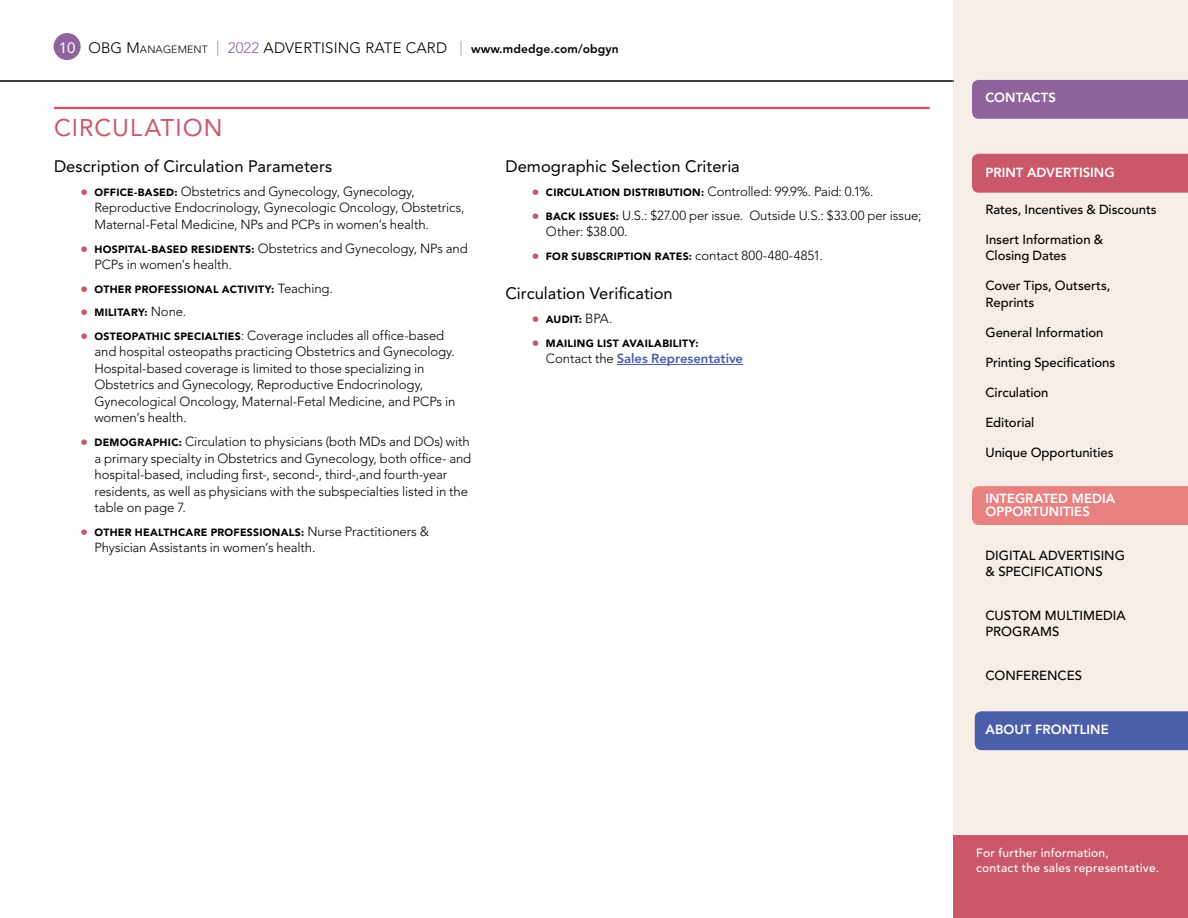
<style>
.page{position:relative;width:1188px;height:918px;background:#fff}
.page>*{position:absolute;margin:0;border:0;box-sizing:border-box;transform-origin:0 0}
.t1{font:24px "Avenir LT Std";letter-spacing:.045em;color:#ca5868}
.t2{font:16.5px "Avenir LT Std";color:#000}
.t3{font:15px "Avenir LT Std";color:#fff}
.t4{font:300 13.2px/16.5px "Avenir LT Std";letter-spacing:-.005em;color:#000}
.t5{font:500 13.2px/16.5px "Avenir LT Std";letter-spacing:-.005em;color:#000}
.t6{font:800 13.2px/13.5px "Avenir LT Std";color:#fff}
.t7{font:800 13.2px "Avenir LT Std";color:#4b5eaa}
.t8{font:800 12px "Avenir LT Std";letter-spacing:.01em;color:#000}
.t9{font:500 12px/15px "Avenir LT Std";letter-spacing:.02em;color:#fff}
.t10{font:900 10.5px "Avenir LT Std";letter-spacing:.025em;color:#000}
.s1{font-weight:300;font-size:15px}
.s2{font-weight:300;font-size:10.5px}
.s3{font-weight:300;font-size:15px;color:#939598}
.s4{font-weight:300;font-size:15px;color:#8f649d}
.s5{font-family:"Universal Std Newswith Comm Pi";font-weight:400;font-size:11.25px;color:#ca5868}
.s6{font-weight:900;font-size:10.5px}
.s7{font-weight:300;font-size:13.2px}
.s8{font-weight:300;color:#000}
</style>
<div class="page">
<div style="left:953px;top:0;width:235px;height:918px;background:#f7efe7"></div>
<div style="left:953px;top:835px;width:235px;height:83px;background:#ca5868"></div>
<div style="left:972px;top:80px;width:216px;height:39px;background:#8f649d"></div>
<div style="left:972px;top:154px;width:216px;height:39px;background:#ca5868"></div>
<div style="left:972px;top:486px;width:216px;height:39px;background:#e88281"></div>
<div style="left:975px;top:711px;width:213px;height:39px;background:#4b5eaa"></div>
<div style="left:54px;top:33px;width:27px;height:27px;background:#8f649d;border-radius:50%"></div>
<hr style="left:0;top:81px;width:954px;height:1px;background:#000">
<hr style="left:54px;top:107px;width:876px;height:2px;background:#ca5868">
<hr style="left:617px;top:364px;width:126px;height:1px;background:#4b5eaa">
<p class="t3" style="left:59px;top:39px;width:18px">10</p>
<p class="t8" style="left:88px;top:42px;width:532px"><span class="s1">OBG M</span><span class="s2">ANAGEM ENT</span> <span class="s3">|</span> <span class="s4">2022</span> <span class="s1">ADVERTISING RATE CARD</span> <span class="s3">|</span> www.mdedge.com/obgyn</p>
<h1 class="t1" style="left:54px;top:114px;width:170px">CIRCULATION</h1>
<p class="t2" style="left:54px;top:157px;width:280px">Description of Circulation Parameters</p>
<p class="t4" style="left:95px;top:183px;width:372px;text-indent:-14px"><span class="s5">⦁</span> <span class="s6">OFFICE-BASED:</span> Obstetrics and Gynecology, Gynecology,<br>Reproductive Endocrinology, Gynecologic Oncology, Obstetrics,<br>Maternal-Fetal Medicine, NPs and PCPs in women’s health.</p>
<p class="t4" style="left:94px;top:240px;width:375px;text-indent:-13px"><span class="s5">⦁</span> <span class="s6">HOSPITAL-BASED RESIDENTS:</span> Obstetrics and Gynecology, NPs and<br>PCPs in women’s health.</p>
<p class="t10" style="left:81px;top:283px;width:253px"><span class="s5">⦁</span> OTHER PROFESSIONAL ACTIVITY: <span class="s7">Teaching.</span></p>
<p class="t10" style="left:81px;top:306px;width:107px"><span class="s5">⦁</span> MILITARY: <span class="s7">None.</span></p>
<p class="t4" style="left:94px;top:327px;width:362px;text-indent:-13px"><span class="s5">⦁</span> <span class="s6">OSTEOPATHIC SPECIALTIES</span>: Coverage includes all office-based and hospital osteopaths practicing Obstetrics and Gynecology.<br>Hospital-based coverage is limited to those specializing in Obstetrics and Gynecology, Reproductive Endocrinology, Gynecological Oncology, Maternal-Fetal Medicine, and PCPs in women’s health.</p>
<p class="t4" style="left:95px;top:433px;width:378px;text-indent:-14px"><span class="s5">⦁</span> <span class="s6">DEMOGRAPHIC:</span> Circulation to physicians (both MDs and DOs) with a primary specialty in Obstetrics and Gynecology, both office- and hospital-based, including first-, second-, third-,and fourth-year residents, as well as physicians with the subspecialties listed in the table on page 7.</p>
<p class="t10" style="left:81px;top:526px;width:350px"><span class="s5">⦁</span> OTHER HEALTHCARE PROFESSIONALS: <span class="s7">Nurse Practitioners &amp;</span></p>
<p class="t4" style="left:95px;top:539px;width:222px">Physician Assistants in women’s health.</p>
<p class="t2" style="left:505px;top:157px;width:236px">Demographic Selection Criteria</p>
<p class="t4" style="left:532px;top:180px;width:391px;line-height:23.7px"><span class="s5">⦁</span> <span class="s6">CIRCULATION DISTRIBUTION:</span> Controlled: 99.9%. Paid: 0.1%.<br><span class="s5">⦁</span> <span class="s6">BACK ISSUES:</span> U.S.: $27.00 per issue. Outside U.S.: $33.00 per issue;</p>
<p class="t4" style="left:546px;top:223px;width:83px">Other: $38.00.</p>
<p class="t10" style="left:532px;top:250px;width:292px"><span class="s5">⦁</span> FOR SUBSCRIPTION RATES: <span class="s7">contact 800-480-4851.</span></p>
<p class="t2" style="left:505px;top:284px;width:169px">Circulation Verification</p>
<p class="t10" style="left:532px;top:313px;width:82px"><span class="s5">⦁</span> AUDIT: <span class="s7">BPA.</span></p>
<p class="t10" style="left:532px;top:337px;width:168px"><span class="s5">⦁</span> MAILING LIST AVAILABILITY:</p>
<p class="t7" style="left:546px;top:351px;width:199px"><span class="s8">Contact the</span> Sales Representative</p>
<p class="t6" style="left:986px;top:91px;width:72px">CONTACTS</p>
<p class="t6" style="left:986px;top:166px;width:131px">PRINT ADVERTISING</p>
<p class="t5" style="left:986px;top:202px;width:173px">Rates, Incentives &amp; Discounts</p>
<p class="t5" style="left:986px;top:232px;width:119px">Insert Information &amp;<br>Closing Dates</p>
<p class="t5" style="left:986px;top:278px;width:126px">Cover Tips, Outserts,<br>Reprints</p>
<p class="t5" style="left:986px;top:325px;width:119px">General Information</p>
<p class="t5" style="left:986px;top:355px;width:131px">Printing Specifications</p>
<p class="t5" style="left:986px;top:385px;width:65px">Circulation</p>
<p class="t5" style="left:986px;top:415px;width:50px">Editorial</p>
<p class="t5" style="left:986px;top:445px;width:130px">Unique Opportunities</p>
<p class="t6" style="left:986px;top:492px;width:131px">INTEGRATED MEDIA<br>OPPORTUNITIES</p>
<p class="t5" style="left:986px;top:547px;width:141px">DIGITAL ADVERTISING &amp; SPECIFICATIONS</p>
<p class="t5" style="left:986px;top:607px;width:142px">CUSTOM MULTIMEDIA<br>PROGRAMS</p>
<p class="t5" style="left:986px;top:667px;width:98px">CONFERENCES</p>
<p class="t6" style="left:986px;top:723px;width:125px">ABOUT FRONTLINE</p>
<p class="t9" style="left:976px;top:846px;width:184px">For further information,<br>contact the sales representative.</p>
</div>
